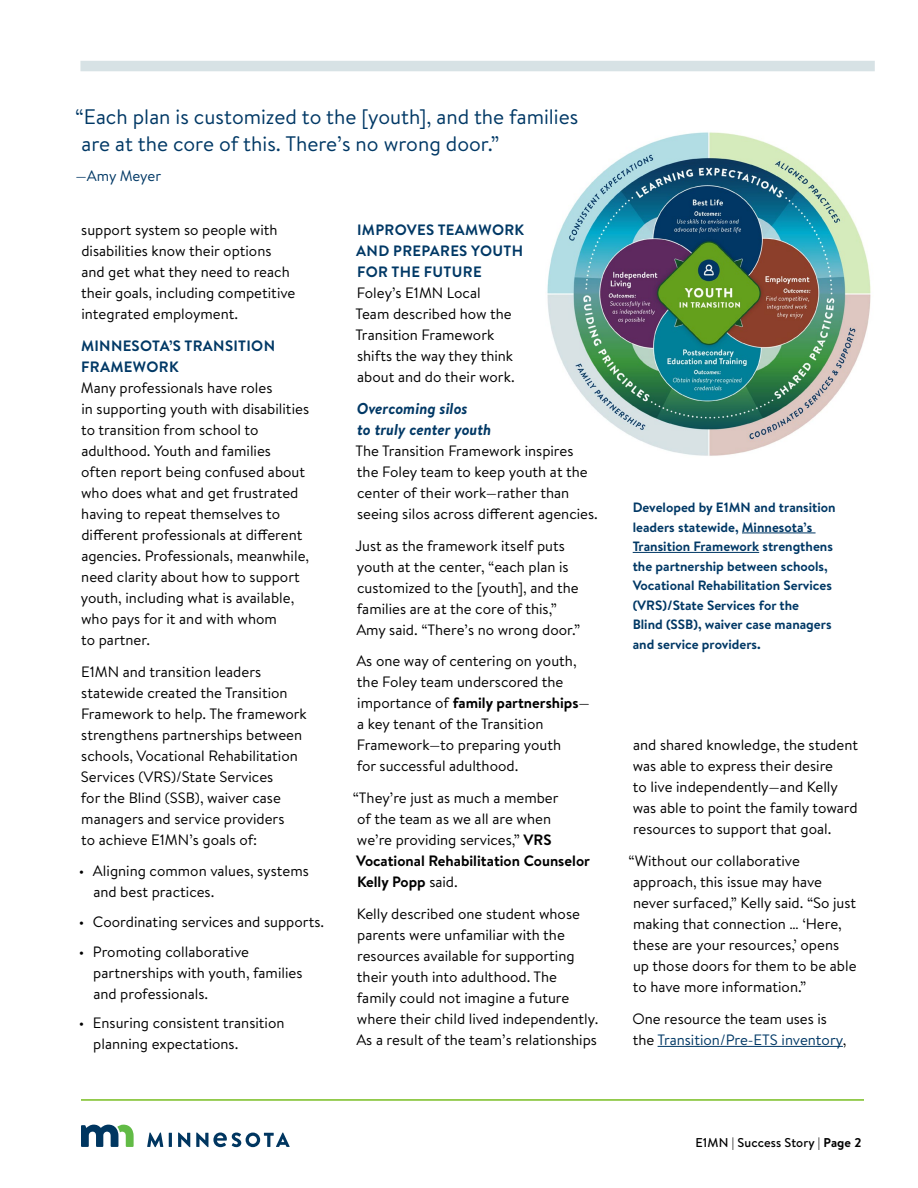
<style>
.page{position:relative;width:918px;height:1188px;background:#fff}
.page>*{position:absolute;margin:0;border:0;box-sizing:border-box;transform-origin:0 0}
.t1{font:21px/27px "Brandon Text";color:#003865}
.Secondary_subhead_bold_italic_H4{font:italic 700 15.75px/21px "Brandon Text";color:#003865}
.Body_P{font:15px/21px "Brandon Text";color:#000}
.Body_bullets{font:15px/21px "Brandon Text";color:#000}
.Subhead_H3{font:700 15px/21px "Brandon Text";letter-spacing:.02em;color:#003865}
.Body_bullets_last_bullet{font:15px/21px "Brandon Text";color:#000}
.t2{font:15px "Brandon Text";letter-spacing:-.01em;color:#003865}
.Body_smaller_P{font:700 13.5px/19.5px "Brandon Text";color:#003865}
.t3{font:500 12.75px "Brandon Text";letter-spacing:.01em;color:#000}
.s1{font-weight:700}
.s2{color:#003865}
</style>
<div class="page">
<svg style="left:81px;top:1125px;width:53px;height:22px"></svg>
<svg style="left:147px;top:1133px;width:16px;height:14px"></svg>
<hr style="left:169px;top:1133px;width:3px;height:14px;background:#003660">
<svg style="left:178px;top:1133px;width:12px;height:14px"></svg>
<svg style="left:196px;top:1133px;width:94px;height:14px"></svg>
<hr style="left:81px;top:1099px;width:783px;height:2px;background:#78be21">
<div style="left:80px;top:61px;width:795px;height:10px;background:#d7e2e5"></div>
<img style="left:547px;top:132px;width:324px;height:324px">
<hr style="left:742px;top:533px;width:74px;height:1px;background:#003865">
<hr style="left:633px;top:552px;width:126px;height:1px;background:#003865">
<hr style="left:658px;top:1046px;width:185px;height:1px;background:#003865">
<h1 class="t1" style="left:75px;top:103px;width:504px">“Each plan is customized to the [youth], and the families are at the core of this. There’s no wrong door.”</h1>
<p class="t2" style="left:75px;top:165px;width:87px">—Amy Meyer</p>
<p class="Body_P" style="left:81px;top:219px;width:216px">support system so people with disabilities know their options and get what they need to reach their goals, including competitive integrated employment.</p>
<h3 class="Subhead_H3" style="left:81px;top:335px;width:196px">MINNESOTA’S TRANSITION<br>FRAMEWORK</h3>
<p class="Body_P" style="left:81px;top:377px;width:230px">Many professionals have roles<br>in supporting youth with disabilities to transition from school to adulthood. Youth and families often report being confused about who does what and get frustrated having to repeat themselves to different professionals at different agencies. Professionals, meanwhile, need clarity about how to support youth, including what is available, who pays for it and with whom<br>to partner.</p>
<p class="Body_P" style="left:81px;top:660px;width:228px">E1MN and transition leaders statewide created the Transition<br>Framework to help. The framework strengthens partnerships between schools, Vocational Rehabilitation<br>Services (VRS)/State Services<br>for the Blind (SSB), waiver case managers and service providers<br>to achieve E1MN’s goals of:</p>
<p class="Body_bullets" style="left:93px;top:860px;width:217px;text-indent:-14px">• Aligning common values, systems and best practices.</p>
<p class="Body_bullets" style="left:79px;top:911px;width:247px">• Coordinating services and supports.</p>
<p class="Body_bullets" style="left:93px;top:940px;width:211px;text-indent:-14px">• Promoting collaborative partnerships with youth, families and professionals.</p>
<p class="Body_bullets_last_bullet" style="left:93px;top:1012px;width:193px;text-indent:-14px">• Ensuring consistent transition planning expectations.</p>
<h3 class="Subhead_H3" style="left:356px;top:219px;width:169px;text-align:justify">IMPROVES TEAMWORK AND PREPARES YOUTH FOR THE FUTURE</h3>
<p class="Body_P" style="left:356px;top:282px;width:161px">Foley’s E1MN Local<br>Team described how the<br>Transition Framework shifts the way they think about and do their work.</p>
<h4 class="Secondary_subhead_bold_italic_H4" style="left:357px;top:397px;width:136px">Overcoming silos<br>to truly center youth</h4>
<p class="Body_P" style="left:356px;top:440px;width:244px">The Transition Framework inspires the Foley team to keep youth at the center of their work—rather than seeing silos across different agencies.</p>
<p class="Body_P" style="left:356px;top:534px;width:226px">Just as the framework itself puts youth at the center, “each plan is customized to the [youth], and the families are at the core of this,” Amy said. “There’s no wrong door.”</p>
<p class="Body_P" style="left:356px;top:650px;width:235px">As one way of centering on youth, the Foley team underscored the importance of <span class="s1">family partnerships</span>— a key tenant of the Transition<br>Framework—to preparing youth<br>for successful adulthood.</p>
<p class="Body_P" style="left:353px;top:787px;width:239px">“They’re just as much a member<br>of the team as we all are when<br>we’re providing services,” <span class="s1">VRS<br>Vocational Rehabilitation Counselor<br>Kelly Popp</span> said.</p>
<p class="Body_P" style="left:356px;top:903px;width:244px">Kelly described one student whose parents were unfamiliar with the resources available for supporting their youth into adulthood. The family could not imagine a future where their child lived independently.<br>As a result of the team’s relationships</p>
<p class="Body_smaller_P" style="left:633px;top:497px;width:205px">Developed by E1MN and transition leaders statewide, Minnesota’s<br>Transition Framework strengthens the partnership between schools,<br>Vocational Rehabilitation Services (VRS)/State Services for the<br>Blind (SSB), waiver case managers and service providers.</p>
<p class="Body_P" style="left:633px;top:734px;width:227px">and shared knowledge, the student was able to express their desire<br>to live independently—and Kelly was able to point the family toward resources to support that goal.</p>
<p class="Body_P" style="left:629px;top:850px;width:229px">“Without our collaborative approach, this issue may have never surfaced,” Kelly said. “So just making that connection … ‘Here, these are your resources,’ opens<br>up those doors for them to be able to have more information.”</p>
<p class="Body_P" style="left:633px;top:1008px;width:215px">One resource the team uses is the <span class="s2">Transition/Pre-ETS inventory</span>,</p>
<p class="t3" style="left:696px;top:1134px;width:168px">E1MN | Success Story | <span class="s1">Page 2</span></p>
</div>
